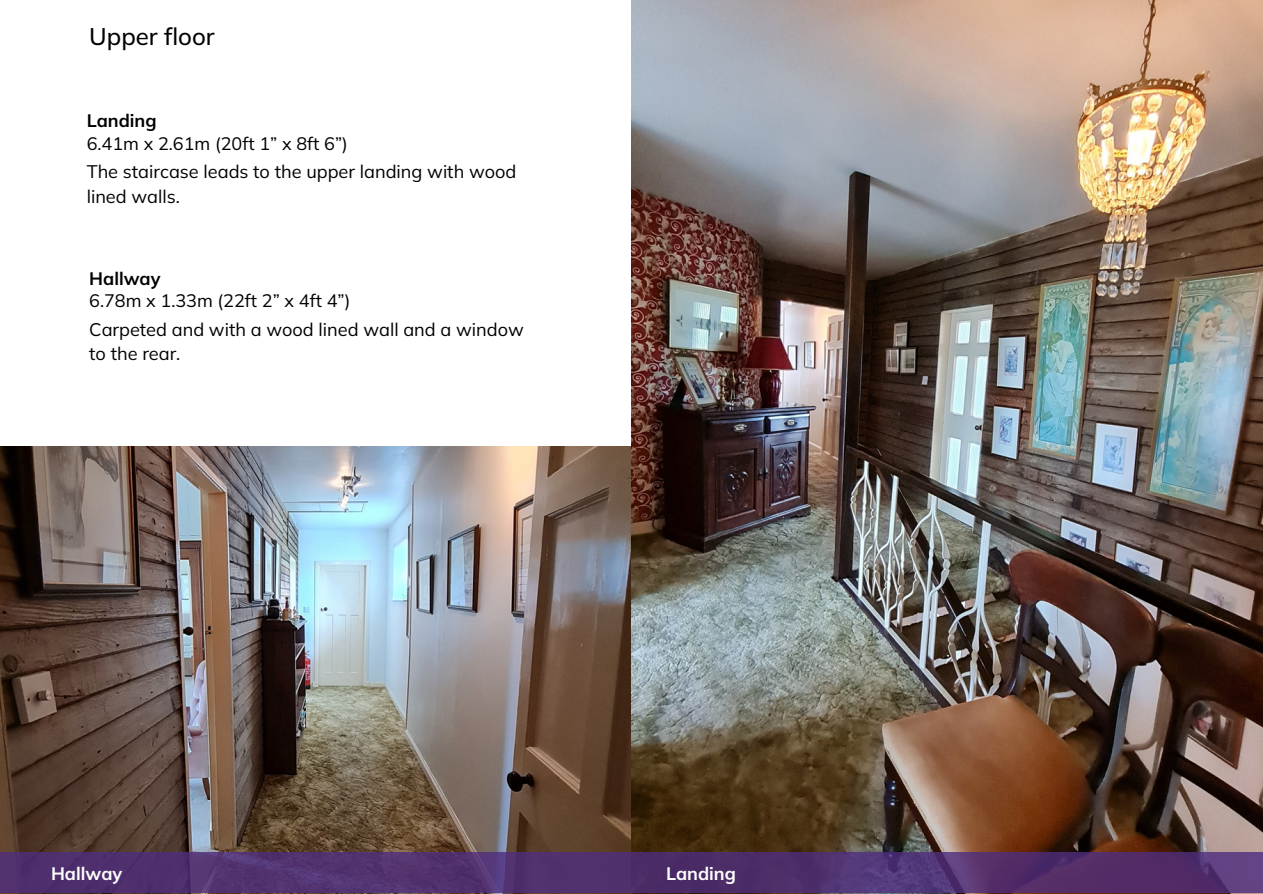
<style>
.page{position:relative;width:1263px;height:894px;background:#fff}
.page>*{position:absolute;margin:0;border:0;box-sizing:border-box;transform-origin:0 0}
.t1{font:500 24px "Mulish";color:#000}
.t2{font:18.15px/24.8px "Mulish";color:#000}
.t3{font:18px "Mulish";color:#000}
.t4{font:700 18px "Mulish";color:#000}
.t5{font:700 18px "Mulish";color:#fff}
</style>
<div class="page">
<img style="left:0;top:446px;width:631px;height:406px">
<img style="left:631px;top:0;width:631px;height:852px">
<svg style="left:0;top:852px;width:1262px;height:41px;fill:#51306d"></svg>
<p class="t1" style="left:89px;top:21px;width:127px">Upper floor</p>
<p class="t4" style="left:87px;top:108px;width:71px">Landing</p>
<p class="t3" style="left:87px;top:132px;width:263px">6.41m x 2.61m (20ft 1” x 8ft 6”)</p>
<p class="t2" style="left:87px;top:159px;width:431px">The staircase leads to the upper landing with wood lined walls.</p>
<p class="t4" style="left:89px;top:266px;width:73px">Hallway</p>
<p class="t3" style="left:89px;top:289px;width:263px">6.78m x 1.33m (22ft 2” x 4ft 4”)</p>
<p class="t2" style="left:89px;top:316px;width:436px">Carpeted and with a wood lined wall and a window to the rear.</p>
<p class="t5" style="left:51px;top:861px;width:73px">Hallway</p>
<p class="t5" style="left:666px;top:861px;width:71px">Landing</p>
</div>
